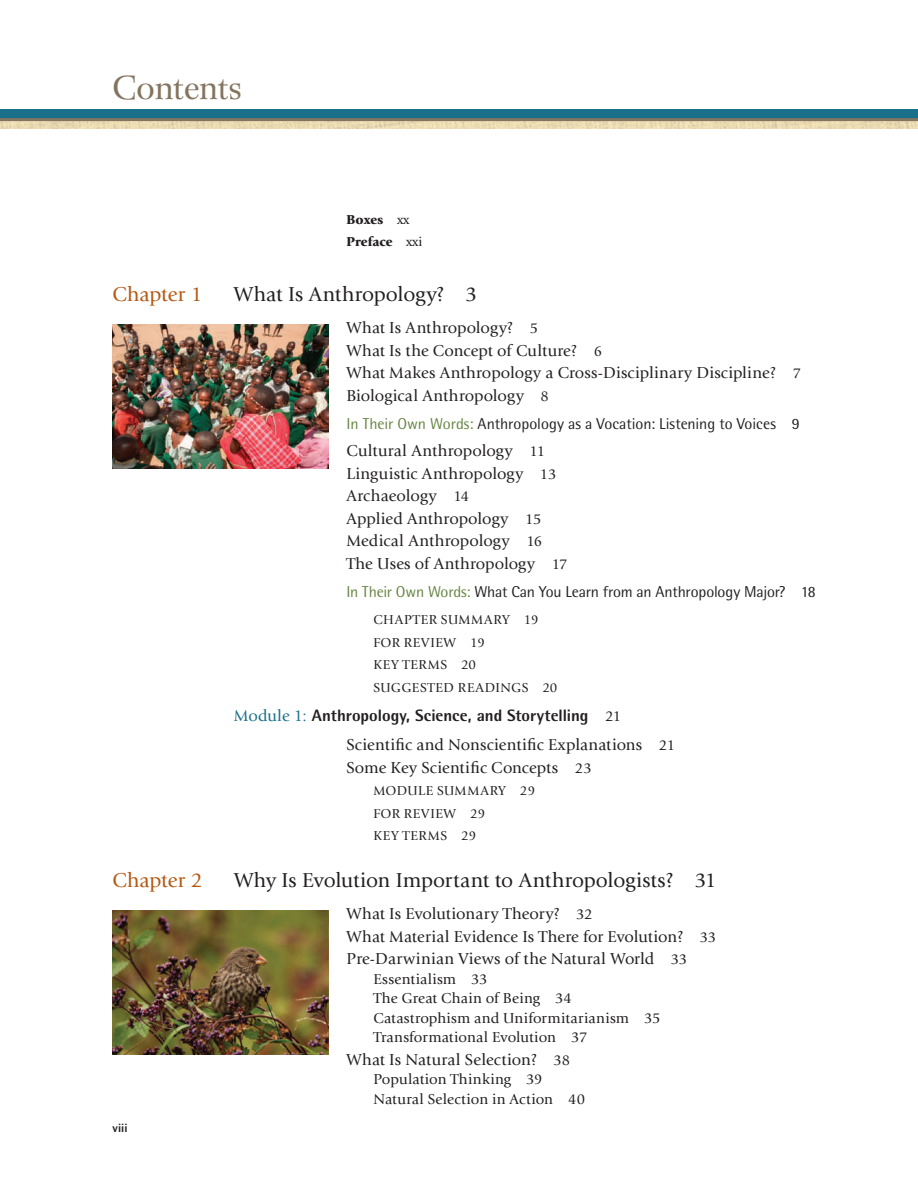
<style>
.page{position:relative;width:918px;height:1188px;background:#fff}
.page>*{position:absolute;margin:0;border:0;box-sizing:border-box;transform-origin:0 0}
.t1{font:33px "Wilke LT Std";color:#83745f}
.t2{font:21px "Giovanni Std";color:#231f20}
.t3{font:21px "Giovanni Std";color:#b55812}
.t4{font:16.5px/22.5px "Giovanni Std";letter-spacing:.005em;color:#231f20}
.t5{font:15.75px "Rotis Semi Sans Std";letter-spacing:-.01em;color:#231f20}
.t6{font:15px/19.5px "Giovanni Std";letter-spacing:.01em;color:#231f20}
.t7{font:13.5px "Giovanni Std";letter-spacing:.02em;color:#231f20}
.t8{font:900 13.5px/22.5px "Giovanni Std";color:#231f20}
.t9{font:800 12px "Rotis Semi Sans Std";color:#231f20}
.s1{font-weight:400}
.s2{font-size:15px}
.s3{color:#658441}
.s4{color:#1a6f8a}
.s5{font-family:"Rotis Semi Sans Std";font-weight:800}
</style>
<div class="page">
<div style="left:0;top:110px;width:918px;height:9px;background:#1a6f8a"></div>
<svg style="left:0;top:121px;width:918px;height:8px;background:#e8d9b1"></svg>
<hr style="left:0;top:118px;width:918px;height:3px;background:#83745f">
<img style="left:112px;top:324px;width:216px;height:144px">
<img style="left:112px;top:911px;width:216px;height:144px">
<p class="t1" style="left:112px;top:68px;width:131px">Contents</p>
<p class="t8" style="left:346px;top:208px;width:78px">Boxes <span class="s1">xx<br></span>Preface <span class="s1">xxi</span></p>
<p class="t3" style="left:112px;top:283px;width:91px">Chapter 1</p>
<p class="t2" style="left:234px;top:283px;width:245px">What Is Anthropology? 3</p>
<p class="t4" style="left:346px;top:317px;width:456px">What Is Anthropology? <span class="s2">5<br></span>What Is the Concept of Culture? <span class="s2">6<br></span>What Makes Anthropology a Cross-Disciplinary Discipline? <span class="s2">7<br></span>Biological Anthropology <span class="s2">8</span></p>
<p class="t5" style="left:346px;top:415px;width:455px"><span class="s3">I n Their Own Words:</span> Anthropology as a Vocation: Listening to Voices 9</p>
<p class="t4" style="left:346px;top:440px;width:222px">Cultural Anthropology <span class="s2">11<br></span>Linguistic Anthropology <span class="s2">13<br></span>Archaeology <span class="s2">14<br></span>Applied Anthropology <span class="s2">15<br></span>Medical Anthropology <span class="s2">16<br></span>The Uses of Anthropology <span class="s2">17</span></p>
<p class="t5" style="left:346px;top:583px;width:471px"><span class="s3">I n Their Own Words:</span> What Can You Learn from an Anthropology Major? 18</p>
<p class="t7" style="left:373px;top:612px;width:20px">Chapter</p>
<p class="t7" style="left:441px;top:612px;width:16px">Summary</p>
<p class="t7" style="left:524px;top:612px;width:16px">19</p>
<p class="t7" style="left:373px;top:635px;width:47px">For Review</p>
<p class="t7" style="left:470px;top:635px;width:16px">19</p>
<p class="t7" style="left:373px;top:657px;width:45px">Key Terms</p>
<p class="t7" style="left:461px;top:657px;width:17px">20</p>
<p class="t7" style="left:373px;top:680px;width:18px">Suggested</p>
<p class="t7" style="left:458px;top:680px;width:17px">Readings</p>
<p class="t7" style="left:542px;top:680px;width:17px">20</p>
<p class="t4" style="left:346px;top:701px;width:330px;line-height:29.2px;text-indent:-113px"><span class="s4">Module 1:</span> <span class="s5">Anthropology, Science, and Storytelling</span> <span class="s2">21<br></span>Scientific and Nonscientific Explanations <span class="s2">21</span></p>
<p class="t4" style="left:346px;top:757px;width:247px">Some Key Scientific Concepts <span class="s2">23</span></p>
<p class="t7" style="left:373px;top:783px;width:23px">Module</p>
<p class="t7" style="left:437px;top:783px;width:16px">Summary</p>
<p class="t7" style="left:520px;top:783px;width:17px">29</p>
<p class="t7" style="left:373px;top:806px;width:47px">For Review</p>
<p class="t7" style="left:470px;top:806px;width:17px">29</p>
<p class="t7" style="left:373px;top:828px;width:45px">Key Terms</p>
<p class="t7" style="left:461px;top:828px;width:17px">29</p>
<p class="t3" style="left:112px;top:868px;width:91px">Chapter 2</p>
<p class="t2" style="left:234px;top:868px;width:484px">Why Is Evolution Important to Anthropologists? 31</p>
<p class="t4" style="left:346px;top:903px;width:371px">What Is Evolutionary Theory? <span class="s2">32<br></span>What Material Evidence Is There for Evolution? <span class="s2">33<br></span>Pre-Darwinian Views of the Natural World <span class="s2">33</span></p>
<p class="t6" style="left:374px;top:969px;width:289px">Essentialism 33<br>The Great Chain of Being 34<br>Catastrophism and Uniformitarianism 35<br>Transformational Evolution 37</p>
<p class="t4" style="left:346px;top:1048px;width:225px">What Is Natural Selection? <span class="s2">38</span></p>
<p class="t6" style="left:373px;top:1070px;width:213px">Population Thinking 39<br>Natural Selection in Action 40</p>
<p class="t9" style="left:112px;top:1120px;width:17px">viii</p>
</div>
